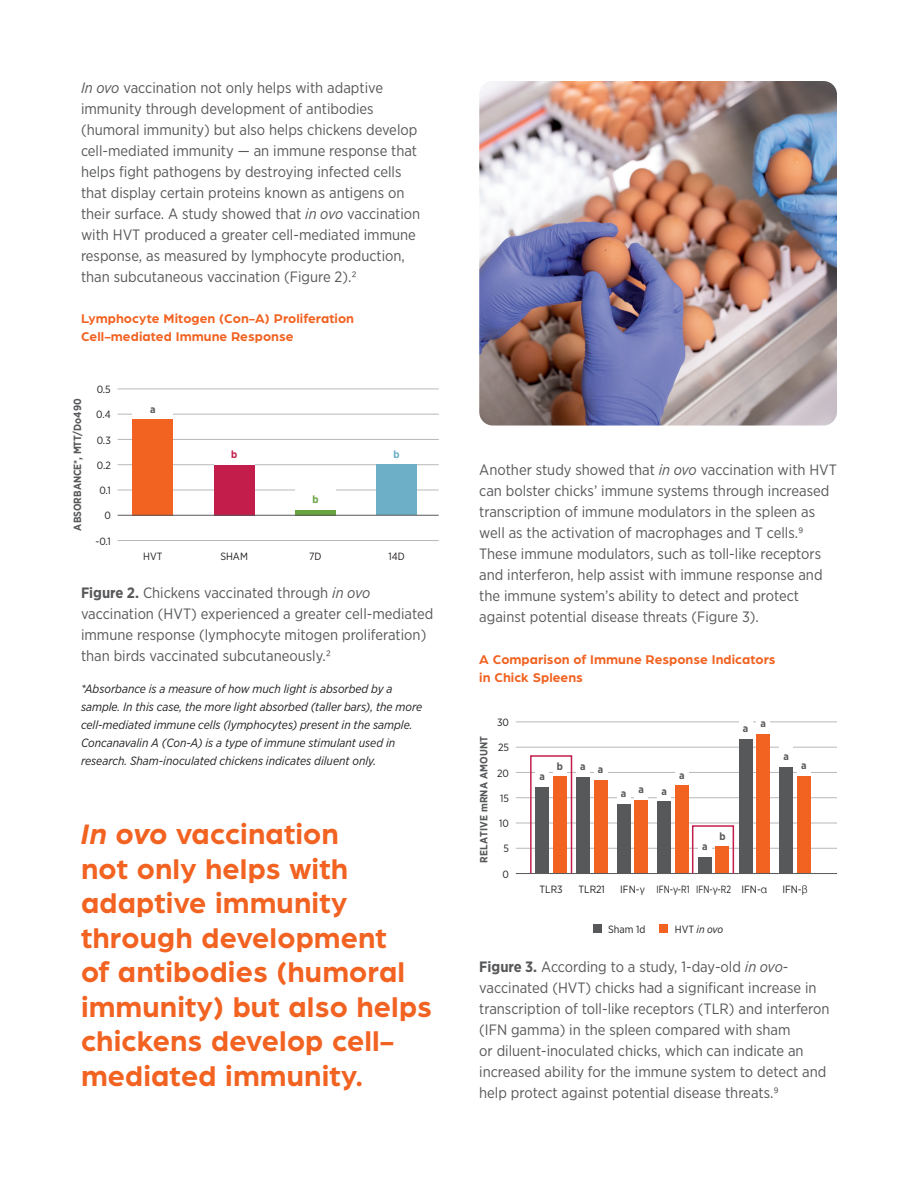
<style>
.page{position:relative;width:918px;height:1188px;background:#fff}
.page>*{position:absolute;margin:0;border:0;box-sizing:border-box;transform-origin:0 0}
.sub_12_15{font:700 30px/34.5px "Arboria";letter-spacing:.005em;color:#f26221}
.body_10_14{font:15px/21px "Gotham Narrow";color:#57585a}
.sub_12_15-2{font:700 13.5px/18px "Arboria";letter-spacing:.005em;color:#f26221}
.body_10_14-2{font:italic 12px/18px "Gotham Narrow";color:#231f20}
.body_10_14-3{font:10.5px "Gotham Narrow";color:#231f20}
.body_10_14-4{font:700 10.5px "Gotham Narrow";color:#57585a}
.body_10_14-5{font:700 10.5px "Gotham Narrow";letter-spacing:.02em;color:#57585a}
.body_10_14-6{font:10.5px "Gotham Narrow";color:#231f20;scale:.85 1}
.body_10_14-7{font:italic 10.5px "Gotham Narrow";color:#231f20}
.body_10_14-8{font:700 10.5px "Gotham Narrow";color:#c31e4b}
.body_10_14-9{font:700 10.5px "Gotham Narrow";color:#6aa442}
.body_10_14-10{font:700 10.5px "Gotham Narrow";color:#6cafc6}
.s1{font-style:italic}
.s2{font-weight:700}
.s3{font-family:"Helvetica";font-weight:300}
.s4{font-style:normal}
</style>
<div class="page">
<hr style="left:118px;top:389px;width:321px;height:1px;background:#b8b9bc">
<hr style="left:118px;top:414px;width:321px;height:1px;background:#b8b9bc">
<hr style="left:118px;top:439px;width:321px;height:1px;background:#b8b9bc">
<hr style="left:118px;top:464px;width:321px;height:1px;background:#b8b9bc">
<hr style="left:118px;top:490px;width:321px;height:1px;background:#b8b9bc">
<hr style="left:118px;top:540px;width:321px;height:1px;background:#b8b9bc">
<div style="left:214px;top:443px;width:41px;height:22px;background:#fff"></div>
<div style="left:295px;top:488px;width:41px;height:22px;background:#fff"></div>
<div style="left:376px;top:443px;width:41px;height:22px;background:#fff"></div>
<div style="left:133px;top:397px;width:40px;height:22px;background:#fff"></div>
<div style="left:133px;top:419px;width:40px;height:96px;background:#f26221"></div>
<div style="left:214px;top:465px;width:40px;height:50px;background:#c31e4b"></div>
<div style="left:295px;top:510px;width:41px;height:5px;background:#6aa442"></div>
<div style="left:376px;top:465px;width:41px;height:50px;background:#6cafc6"></div>
<hr style="left:118px;top:515px;width:321px;height:1px;background:#57585a">
<hr style="left:516px;top:747px;width:321px;height:1px;background:#b8b9bc">
<hr style="left:516px;top:722px;width:321px;height:1px;background:#b8b9bc">
<hr style="left:516px;top:772px;width:321px;height:1px;background:#b8b9bc">
<hr style="left:516px;top:797px;width:321px;height:1px;background:#b8b9bc">
<hr style="left:516px;top:823px;width:321px;height:1px;background:#b8b9bc">
<hr style="left:516px;top:848px;width:321px;height:1px;background:#b8b9bc">
<div style="left:536px;top:786px;width:13px;height:87px;background:#57585a"></div>
<div style="left:553px;top:776px;width:14px;height:97px;background:#f26221"></div>
<div style="left:780px;top:767px;width:13px;height:106px;background:#57585a"></div>
<div style="left:797px;top:776px;width:14px;height:97px;background:#f26221"></div>
<div style="left:739px;top:739px;width:13px;height:134px;background:#57585a"></div>
<div style="left:756px;top:734px;width:14px;height:139px;background:#f26221"></div>
<div style="left:698px;top:857px;width:14px;height:16px;background:#57585a"></div>
<div style="left:716px;top:846px;width:13px;height:27px;background:#f26221"></div>
<div style="left:658px;top:801px;width:13px;height:72px;background:#57585a"></div>
<div style="left:675px;top:785px;width:14px;height:88px;background:#f26221"></div>
<div style="left:617px;top:804px;width:13px;height:69px;background:#57585a"></div>
<div style="left:634px;top:800px;width:14px;height:73px;background:#f26221"></div>
<div style="left:576px;top:777px;width:14px;height:96px;background:#57585a"></div>
<div style="left:594px;top:770px;width:13px;height:103px;background:#f26221"></div>
<div style="left:536px;top:765px;width:13px;height:22px;background:#fff"></div>
<div style="left:553px;top:754px;width:14px;height:22px;background:#fff"></div>
<div style="left:779px;top:745px;width:14px;height:22px;background:#fff"></div>
<div style="left:797px;top:754px;width:14px;height:22px;background:#fff"></div>
<div style="left:739px;top:717px;width:13px;height:22px;background:#fff"></div>
<div style="left:756px;top:712px;width:14px;height:22px;background:#fff"></div>
<div style="left:698px;top:835px;width:14px;height:22px;background:#fff"></div>
<div style="left:658px;top:779px;width:13px;height:22px;background:#fff"></div>
<div style="left:675px;top:763px;width:14px;height:22px;background:#fff"></div>
<div style="left:617px;top:782px;width:13px;height:22px;background:#fff"></div>
<div style="left:634px;top:778px;width:14px;height:22px;background:#fff"></div>
<div style="left:576px;top:755px;width:14px;height:22px;background:#fff"></div>
<div style="left:594px;top:758px;width:13px;height:22px;background:#fff"></div>
<div style="left:660px;top:925px;width:8px;height:8px;background:#f26221"></div>
<div style="left:593px;top:925px;width:8px;height:8px;background:#57585a"></div>
<img style="left:479px;top:81px;width:358px;height:345px">
<hr style="left:516px;top:873px;width:321px;height:1px;background:#57585a">
<div style="left:530px;top:755px;width:42px;height:119px;border:2px solid #c31e4b"></div>
<div style="left:692px;top:825px;width:42px;height:49px;border:2px solid #c31e4b"></div>
<p class="body_10_14" style="left:81px;top:77px;width:341px"><span class="s1">In ovo</span> vaccination not only helps with adaptive immunity through development of antibodies (humoral immunity) but also helps chickens develop cell-mediated immunity — an immune response that helps fight pathogens by destroying infected cells that display certain proteins known as antigens on their surface. A study showed that <span class="s1">in ovo</span> vaccination with HVT produced a greater cell-mediated immune response, as measured by lymphocyte production, than subcutaneous vaccination (Figure 2).2</p>
<p class="sub_12_15-2" style="left:81px;top:309px;width:275px">Lymphocyte Mitogen (Con-A) Proliferation<br>Cell-mediated Immune Response</p>
<p class="body_10_14-4" style="left:71px;top:531px;width:133px;rotate:-90deg">ABSORBANCE*, MTT/Do490</p>
<p class="body_10_14-3" style="left:97px;top:383px;width:16px">0.5</p>
<p class="body_10_14-3" style="left:96px;top:408px;width:16px">0.4</p>
<p class="body_10_14-3" style="left:97px;top:433px;width:16px">0.3</p>
<p class="body_10_14-3" style="left:97px;top:459px;width:16px">0.2</p>
<p class="body_10_14-3" style="left:99px;top:484px;width:13px">0.1</p>
<p class="body_10_14-3" style="left:104px;top:509px;width:8px">0</p>
<p class="body_10_14-3" style="left:95px;top:535px;width:17px">-0.1</p>
<p class="body_10_14-4" style="left:150px;top:402px;width:7px">a</p>
<p class="body_10_14-8" style="left:231px;top:447px;width:8px">b</p>
<p class="body_10_14-9" style="left:312px;top:493px;width:8px">b</p>
<p class="body_10_14-10" style="left:394px;top:447px;width:8px">b</p>
<p class="body_10_14-3" style="left:143px;top:550px;width:21px">HVT</p>
<p class="body_10_14-3" style="left:220px;top:550px;width:29px">SHAM</p>
<p class="body_10_14-3" style="left:309px;top:550px;width:14px">7D</p>
<p class="body_10_14-3" style="left:389px;top:550px;width:18px">14D</p>
<p class="body_10_14" style="left:81px;top:582px;width:354px"><span class="s2">Figure 2.</span> Chickens vaccinated through <span class="s1">in ovo </span>vaccination (HVT) experienced a greater cell-mediated immune response (lymphocyte mitogen proliferation) than birds vaccinated subcutaneously.2</p>
<p class="body_10_14-2" style="left:81px;top:679px;width:343px">*Absorbance is a measure of how much light is absorbed by a sample. In this case, the more light absorbed (taller bars), the more cell-mediated immune cells (lymphocytes) present in the sample.<br>Concanavalin A (Con-A) is a type of immune stimulant used in research. Sham-inoculated chickens indicates diluent only.</p>
<p class="sub_12_15" style="left:81px;top:815px;width:353px"><span class="s1">In ovo</span> vaccination<br>not only helps with adaptive immunity through development<br>of antibodies (humoral immunity) but also helps chickens develop cell&shy;mediated immunity.</p>
<p class="body_10_14" style="left:479px;top:459px;width:359px">Another study showed that <span class="s1">in ovo</span> vaccination with HVT can bolster chicks’ immune systems through increased transcription of immune modulators in the spleen as well as the activation of macrophages and T cells.9<br>These immune modulators, such as toll-like receptors and interferon, help assist with immune response and the immune system’s ability to detect and protect against potential disease threats (Figure 3).</p>
<p class="sub_12_15-2" style="left:479px;top:649px;width:298px">A Comparison of Immune Response Indicators in Chick Spleens</p>
<p class="body_10_14-5" style="left:477px;top:863px;width:128px;rotate:-90deg">RELATIVE mRNA AMOUNT</p>
<p class="body_10_14-3" style="left:497px;top:716px;width:13px">30</p>
<p class="body_10_14-3" style="left:498px;top:741px;width:13px">25</p>
<p class="body_10_14-3" style="left:497px;top:766px;width:13px">20</p>
<p class="body_10_14-3" style="left:500px;top:792px;width:10px">15</p>
<p class="body_10_14-3" style="left:499px;top:817px;width:11px">10</p>
<p class="body_10_14-3" style="left:504px;top:842px;width:7px">5</p>
<p class="body_10_14-3" style="left:503px;top:868px;width:8px">0</p>
<p class="body_10_14-4" style="left:540px;top:769px;width:7px">a</p>
<p class="body_10_14-4" style="left:557px;top:759px;width:8px">b</p>
<p class="body_10_14-4" style="left:580px;top:760px;width:7px">a</p>
<p class="body_10_14-4" style="left:598px;top:763px;width:7px">a</p>
<p class="body_10_14-4" style="left:621px;top:786px;width:7px">a</p>
<p class="body_10_14-4" style="left:638px;top:783px;width:7px">a</p>
<p class="body_10_14-4" style="left:662px;top:784px;width:7px">a</p>
<p class="body_10_14-4" style="left:679px;top:768px;width:7px">a</p>
<p class="body_10_14-4" style="left:743px;top:722px;width:7px">a</p>
<p class="body_10_14-4" style="left:760px;top:717px;width:7px">a</p>
<p class="body_10_14-4" style="left:784px;top:750px;width:7px">a</p>
<p class="body_10_14-4" style="left:801px;top:758px;width:7px">a</p>
<p class="body_10_14-4" style="left:702px;top:840px;width:7px">a</p>
<p class="body_10_14-4" style="left:719px;top:829px;width:8px">b</p>
<p class="body_10_14-3" style="left:540px;top:883px;width:25px">TLR3</p>
<p class="body_10_14-3" style="left:579px;top:883px;width:28px">TLR21</p>
<p class="body_10_14-3" style="left:620px;top:883px;width:26px">IFN-<span class="s3">γ</span></p>
<p class="body_10_14-6" style="left:657px;top:883px;width:40px">IFN-<span class="s3">γ</span>-R1</p>
<p class="body_10_14-6" style="left:696px;top:883px;width:43px">IFN-<span class="s3">γ</span>-R2</p>
<p class="body_10_14-3" style="left:741px;top:883px;width:27px">IFN-<span class="s3">α</span></p>
<p class="body_10_14-3" style="left:782px;top:883px;width:27px">IFN-<span class="s3">β</span></p>
<p class="body_10_14-3" style="left:608px;top:923px;width:39px">Sham 1d</p>
<p class="body_10_14-7" style="left:675px;top:923px;width:50px"><span class="s4">HVT</span> in ovo</p>
<p class="body_10_14" style="left:479px;top:956px;width:352px"><span class="s2">Figure 3.</span> According to a study, 1-day-old <span class="s1">in ovo&shy;</span>vaccinated (HVT) chicks had a significant increase in transcription of toll-like receptors (TLR) and interferon (IFN gamma) in the spleen compared with sham<br>or diluent-inoculated chicks, which can indicate an increased ability for the immune system to detect and help protect against potential disease threats.9</p>
</div>
